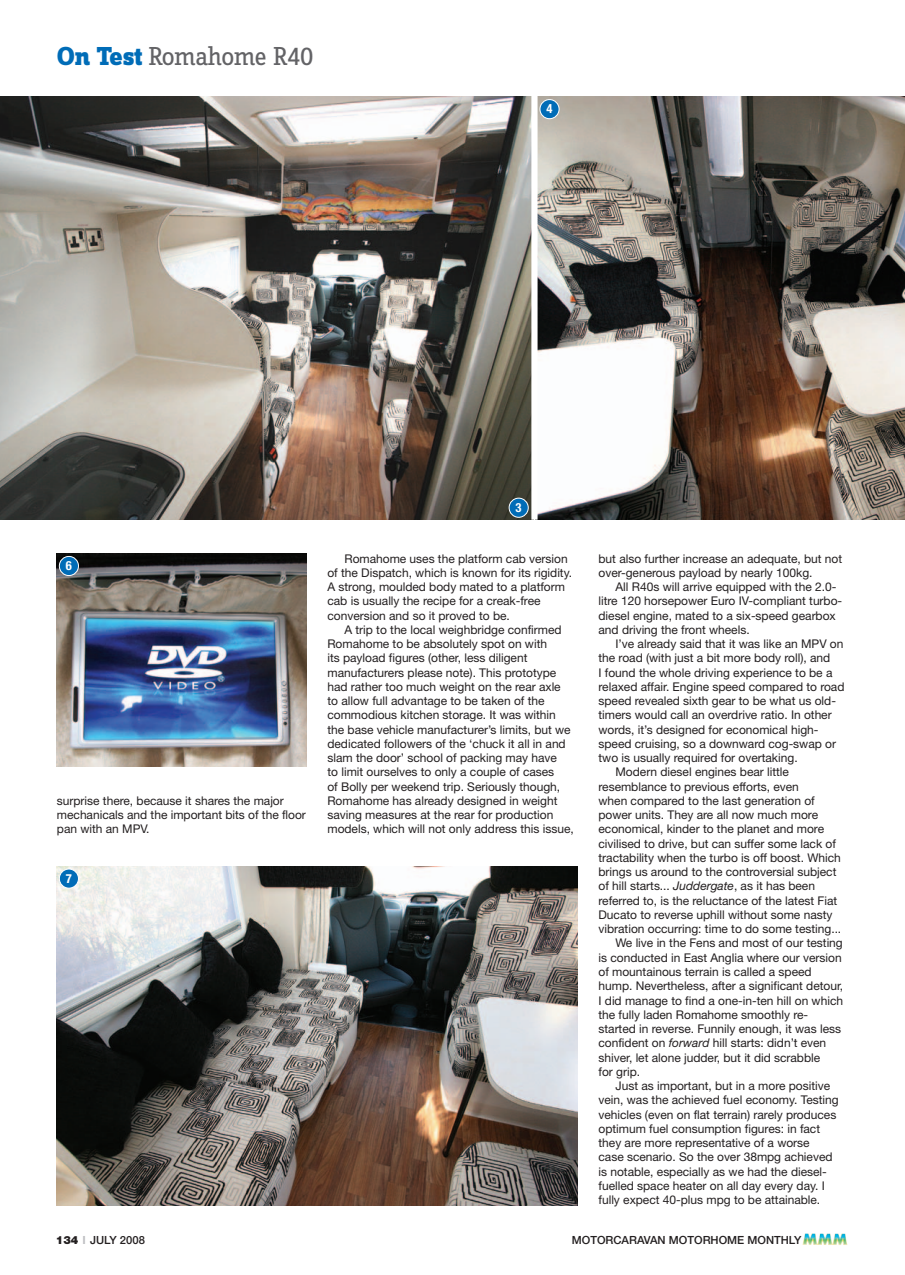
<style>
.page{position:relative;width:905px;height:1275px;background:#fff}
.page>*{position:absolute;margin:0;border:0;box-sizing:border-box;transform-origin:0 0}
.t1{font:27px "Zine Slab Dis";letter-spacing:-.02em;color:#636366}
.t2{font:700 condensed 12.6px "Helvetica Neue";color:#fff}
.t3{font:12px/14.2px "Helvetica Neue";color:#231f20}
.t4{font:500 11.25px "Helvetica Neue";color:#231f20}
.s1{font-weight:800;color:#006cb7}
.s2{font-style:italic}
.s3{font-weight:900}
.s4{font-stretch:expanded;color:#bcbdc0}
</style>
<div class="page">
<img style="left:802px;top:1233px;width:45px;height:12px">
<img style="left:0;top:97px;width:531px;height:423px">
<img style="left:537px;top:97px;width:368px;height:423px">
<img style="left:57px;top:866px;width:520px;height:339px">
<img style="left:57px;top:553px;width:249px;height:213px">
<div style="left:509px;top:498px;width:19px;height:19px;background:#006cb7;border-radius:50%"></div>
<div style="left:509px;top:498px;width:19px;height:19px;border:1px solid #fff;border-radius:50%"></div>
<div style="left:540px;top:100px;width:19px;height:19px;background:#006cb7;border-radius:50%"></div>
<div style="left:540px;top:99px;width:19px;height:20px;border:1px solid #fff;border-radius:50%"></div>
<div style="left:59px;top:556px;width:19px;height:19px;background:#006cb7;border-radius:50%"></div>
<div style="left:59px;top:556px;width:20px;height:20px;border:1px solid #fff;border-radius:50%"></div>
<div style="left:59px;top:869px;width:19px;height:19px;background:#006cb7;border-radius:50%"></div>
<div style="left:59px;top:869px;width:20px;height:19px;border:1px solid #fff;border-radius:50%"></div>
<h1 class="t1" style="left:57px;top:43px;width:258px"><span class="s1">On Test</span> Romahome R40</h1>
<p class="t2" style="left:546px;top:101px;width:8px">4</p>
<p class="t2" style="left:66px;top:558px;width:8px">6</p>
<p class="t3" style="left:57px;top:793px;width:250px">surprise there, because it shares the major mechanicals and the important bits of the floor pan with an MPV.</p>
<p class="t2" style="left:66px;top:870px;width:8px">7</p>
<p class="t2" style="left:515px;top:500px;width:8px">3</p>
<p class="t3" style="left:327px;top:551px;width:246px;text-indent:17px">Romahome uses the platform cab version of the Dispatch, which is known for its rigidity.<br>A strong, moulded body mated to a platform cab is usually the recipe for a creak-free conversion and so it proved to be.</p>
<p class="t3" style="left:327px;top:622px;width:248px;text-indent:17px">A trip to the local weighbridge confirmed Romahome to be absolutely spot on with<br>its payload figures (other, less diligent manufacturers please note). This prototype had rather too much weight on the rear axle to allow full advantage to be taken of the commodious kitchen storage. It was within the base vehicle manufacturer’s limits, but we dedicated followers of the ‘chuck it all in and slam the door’ school of packing may have<br>to limit ourselves to only a couple of cases<br>of Bolly per weekend trip. Seriously though, Romahome has already designed in weight saving measures at the rear for production models, which will not only address this issue,</p>
<p class="t3" style="left:598px;top:551px;width:245px">but also further increase an adequate, but not over-generous payload by nearly 100kg.</p>
<p class="t3" style="left:598px;top:579px;width:245px;text-indent:17px">All R40s will arrive equipped with the 2.0- litre 120 horsepower Euro IV-compliant turbo&shy;diesel engine, mated to a six-speed gearbox and driving the front wheels.</p>
<p class="t3" style="left:615px;top:636px;width:229px">I’ve already said that it was like an MPV on</p>
<p class="t3" style="left:598px;top:651px;width:233px">the road (with just a bit more body roll), and</p>
<p class="t3" style="left:598px;top:665px;width:235px">I found the whole driving experience to be a</p>
<p class="t3" style="left:598px;top:679px;width:247px">relaxed affair. Engine speed compared to road</p>
<p class="t3" style="left:598px;top:693px;width:239px">speed revealed sixth gear to be what us old-</p>
<p class="t3" style="left:598px;top:708px;width:235px">timers would call an overdrive ratio. In other</p>
<p class="t3" style="left:598px;top:722px;width:221px">words, it’s designed for economical high-</p>
<p class="t3" style="left:598px;top:736px;width:239px">speed cruising, so a downward cog-swap or</p>
<p class="t3" style="left:598px;top:750px;width:201px">two is usually required for overtaking.</p>
<p class="t3" style="left:615px;top:765px;width:175px">Modern diesel engines bear little</p>
<p class="t3" style="left:598px;top:779px;width:202px">resemblance to previous efforts, even</p>
<p class="t3" style="left:598px;top:793px;width:218px">when compared to the last generation of</p>
<p class="t3" style="left:598px;top:807px;width:221px">power units. They are all now much more</p>
<p class="t3" style="left:598px;top:822px;width:227px">economical, kinder to the planet and more</p>
<p class="t3" style="left:598px;top:836px;width:239px">civilised to drive, but can suffer some lack of</p>
<p class="t3" style="left:598px;top:850px;width:244px">tractability when the turbo is off boost. Which</p>
<p class="t3" style="left:598px;top:864px;width:239px">brings us around to the controversial subject</p>
<p class="t3" style="left:598px;top:879px;width:218px">of hill starts... <span class="s2">Juddergate</span>, as it has been</p>
<p class="t3" style="left:598px;top:893px;width:240px">referred to, is the reluctance of the latest Fiat</p>
<p class="t3" style="left:598px;top:907px;width:235px">Ducato to reverse uphill without some nasty</p>
<p class="t3" style="left:598px;top:921px;width:244px">vibration occurring: time to do some testing...</p>
<p class="t3" style="left:615px;top:936px;width:229px">We live in the Fens and most of our testing</p>
<p class="t3" style="left:598px;top:950px;width:245px">is conducted in East Anglia where our version</p>
<p class="t3" style="left:598px;top:964px;width:215px">of mountainous terrain is called a speed</p>
<p class="t3" style="left:598px;top:978px;width:246px">hump. Nevertheless, after a significant detour,</p>
<p class="t3" style="left:598px;top:993px;width:246px">I did manage to find a one-in-ten hill on which</p>
<p class="t3" style="left:598px;top:1007px;width:211px">the fully laden Romahome smoothly re-</p>
<p class="t3" style="left:598px;top:1021px;width:244px">started in reverse. Funnily enough, it was less</p>
<p class="t3" style="left:598px;top:1035px;width:229px">confident on <span class="s2">forward</span> hill starts: didn’t even</p>
<p class="t3" style="left:598px;top:1050px;width:223px">shiver, let alone judder, but it did scrabble</p>
<p class="t3" style="left:598px;top:1064px;width:43px">for grip.</p>
<p class="t3" style="left:615px;top:1078px;width:216px">Just as important, but in a more positive</p>
<p class="t3" style="left:598px;top:1092px;width:242px">vein, was the achieved fuel economy. Testing</p>
<p class="t3" style="left:598px;top:1107px;width:239px">vehicles (even on flat terrain) rarely produces</p>
<p class="t3" style="left:598px;top:1121px;width:223px">optimum fuel consumption figures: in fact</p>
<p class="t3" style="left:598px;top:1135px;width:213px">they are more representative of a worse</p>
<p class="t3" style="left:598px;top:1149px;width:235px">case scenario. So the over 38mpg achieved</p>
<p class="t3" style="left:598px;top:1164px;width:230px">is notable, especially as we had the diesel-</p>
<p class="t3" style="left:598px;top:1178px;width:228px">fuelled space heater on all day every day. I</p>
<p class="t3" style="left:598px;top:1192px;width:223px">fully expect 40-plus mpg to be attainable.</p>
<p class="t4" style="left:56px;top:1233px;width:91px"><span class="s3">134</span> <span class="s4">I</span> JULY 2008</p>
<p class="t4" style="left:572px;top:1233px;width:231px">MOTORCARAVAN MOTORHOME MONTHLY</p>
</div>
